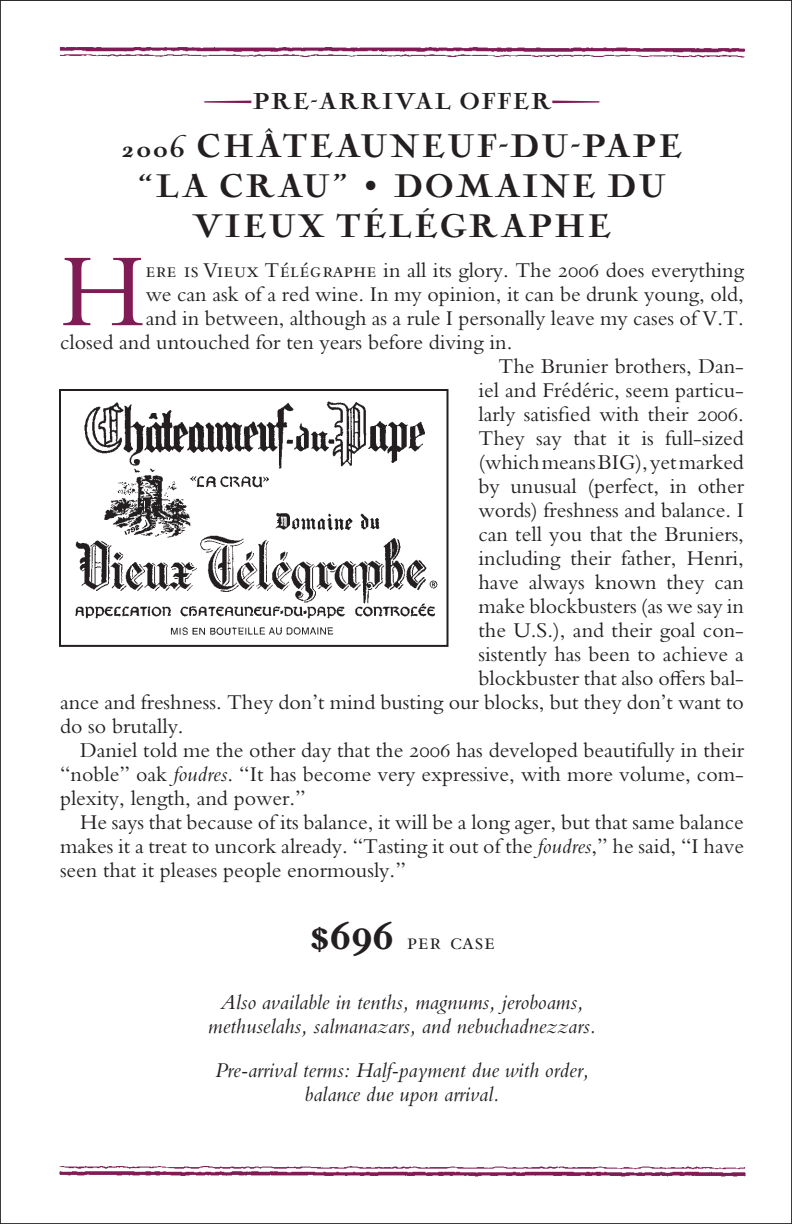
<style>
.page{position:relative;width:792px;height:1224px;background:#fff}
.page>*{position:absolute;margin:0;border:0;box-sizing:border-box;transform-origin:0 0}
.t1{font:108.2px "Bembo Rom Osn 5 lig WT";color:#811b55}
.t2{font:900 34px/40px "Nicolas Cochin EF";letter-spacing:.055em;color:#231f20}
.t3{font:900 24px "Nicolas Cochin EF";letter-spacing:.055em;color:#231f20}
.t4{font:24px "Bembo SC";color:#231f20}
.t5{font:22px "Bembo Rom Osn 5 lig WT";color:#231f20}
.t6{font:22px/24px "Bembo Italic Os F5 lig WT";color:#231f20;text-align:center}
.s1{font-family:"Bembo SC"}
.s2{font-family:"Bembo Italic Os F5 lig WT"}
.s3{font-family:"Bembo Bold Os F";font-size:44px}
</style>
<div class="page">
<svg style="left:791px;top:0;width:1px;height:1224px"></svg>
<img style="left:59px;top:47px;width:686px;height:10px">
<img style="left:59px;top:1166px;width:687px;height:11px">
<img style="left:75px;top:401px;width:363px;height:235px">
<div style="left:59px;top:389px;width:389px;height:258px;border:2px solid #231f20"></div>
<p class="t3" style="left:253px;top:88px;width:300px">PRE-ARRIVAL OFFER</p>
<h2 class="t2" style="left:138px;top:129px;width:546px;text-indent:-16px">2006 CHÂTEAUNEUF-DU-PAPE “LA CRAU</h2>
<h2 class="t2" style="left:193px;top:169px;width:475px;text-indent:140px">” • DOMAINE DU<br>VIEUX TÉLÉGRAPHE</h2>
<h1 class="t1" style="left:60px;top:228px;width:87px">H</h1>
<p class="t5" style="left:146px;top:257px;width:600px"><span class="s1">ere is Vieux Télégraphe</span> in all its glory. The 2006 does everything</p>
<p class="t5" style="left:146px;top:281px;width:600px">we can ask of a red wine. In my opinion, it can be drunk young, old,</p>
<p class="t5" style="left:146px;top:305px;width:600px">and in between, although as a rule I personally leave my cases of V.T.</p>
<p class="t5" style="left:60px;top:329px;width:454px">closed and untouched for ten years before diving in.</p>
<p class="t5" style="left:498px;top:353px;width:247px">The Brunier brothers, Dan-</p>
<p class="t5" style="left:478px;top:377px;width:267px">iel and Frédéric, seem particu-</p>
<p class="t5" style="left:478px;top:401px;width:267px">larly satisfied with their 2006.</p>
<p class="t5" style="left:478px;top:425px;width:267px">They say that it is full-sized</p>
<p class="t5" style="left:478px;top:449px;width:267px">(which means BIG), yet marked</p>
<p class="t5" style="left:478px;top:473px;width:267px">by unusual (perfect, in other</p>
<p class="t5" style="left:478px;top:497px;width:267px">words) freshness and balance. I</p>
<p class="t5" style="left:478px;top:521px;width:267px">can tell you that the Bruniers,</p>
<p class="t5" style="left:478px;top:545px;width:267px">including their father, Henri,</p>
<p class="t5" style="left:478px;top:569px;width:267px">have always known they can</p>
<p class="t5" style="left:478px;top:593px;width:267px">make blockbusters (as we say in</p>
<p class="t5" style="left:478px;top:617px;width:267px">the U.S.), and their goal con-</p>
<p class="t5" style="left:478px;top:641px;width:267px">sistently has been to achieve a</p>
<p class="t5" style="left:478px;top:665px;width:267px">blockbuster that also oƒers bal-</p>
<p class="t5" style="left:60px;top:689px;width:686px">ance and freshness. They don’t mind busting our blocks, but they don’t want to</p>
<p class="t5" style="left:60px;top:713px;width:125px">do so brutally.</p>
<p class="t5" style="left:80px;top:737px;width:666px">Daniel told me the other day that the 2006 has developed beautifully in their</p>
<p class="t5" style="left:60px;top:761px;width:686px">“noble” oak <span class="s2">foudres</span>. “It has become very expressive, with more volume, com-</p>
<p class="t5" style="left:60px;top:785px;width:247px">plexity, length, and power.”</p>
<p class="t5" style="left:80px;top:809px;width:665px">He says that because of its balance, it will be a long ager, but that same balance</p>
<p class="t5" style="left:60px;top:833px;width:685px">makes it a treat to uncork already. “Tasting it out of the <span class="s2">foudres</span>,” he said, “I have</p>
<p class="t5" style="left:60px;top:857px;width:347px">seen that it pleases people enormously.”</p>
<p class="t4" style="left:310px;top:929px;width:186px"><span class="s3">$696</span> per case</p>
<p class="t6" style="left:208px;top:990px;width:390px">Also available in tenths, magnums, jeroboams, methuselahs, salmanazars, and nebuchadnezzars.</p>
<p class="t6" style="left:215px;top:1058px;width:376px">Pre-arrival terms: Half-payment due with order, balance due upon arrival.</p>
</div>
